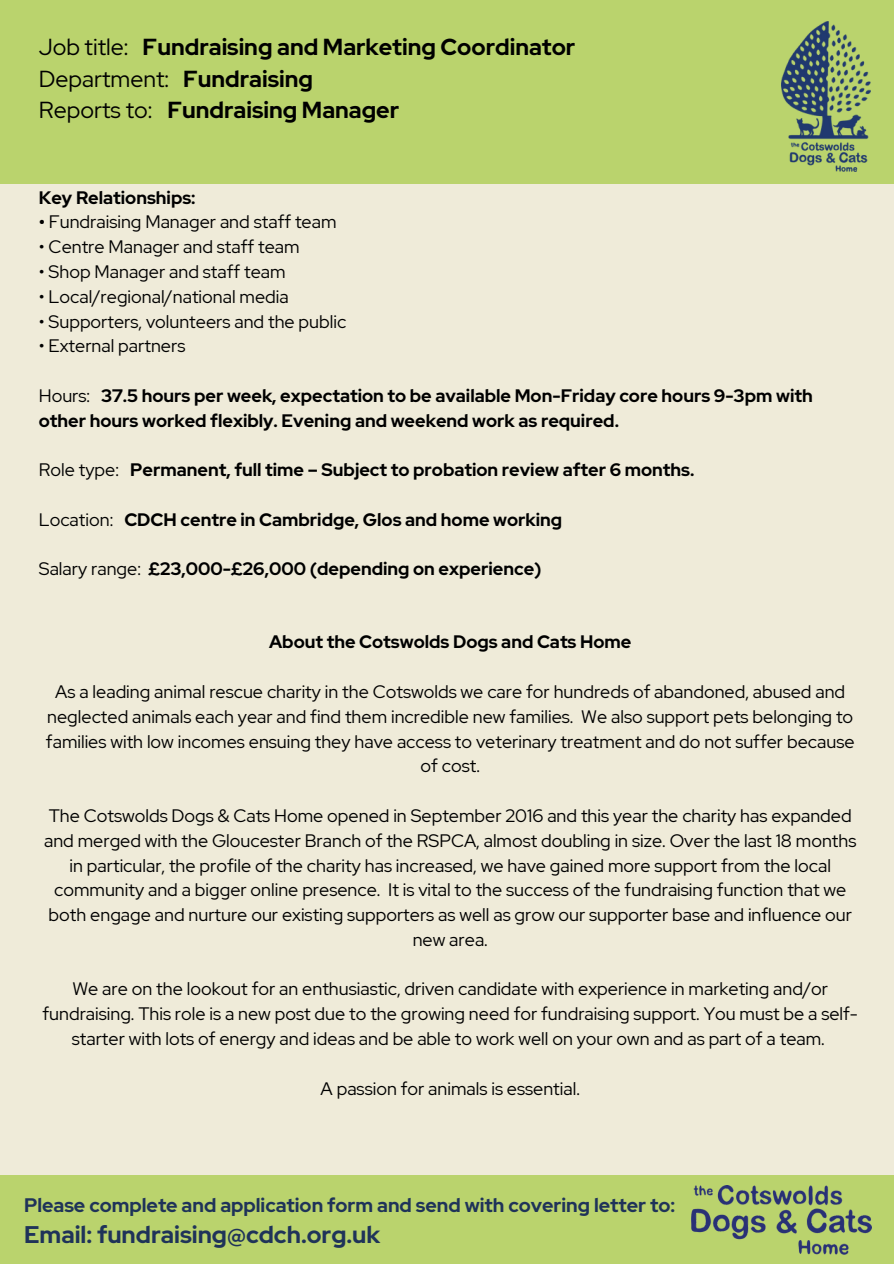
<style>
.page{position:relative;width:894px;height:1264px;background:#fff}
.page>*{position:absolute;margin:0;border:0;box-sizing:border-box;transform-origin:0 0}
.t1{font:700 24px "Red Hat Display";color:#1f3359}
.t2{font:700 23.1px "Red Hat Display";color:#000}
.t3{font:23.1px "Red Hat Display";color:#000}
.t4{font:700 19.5px "Red Hat Display";color:#1f3359}
.t5{font:18px/24.8px "Red Hat Display";color:#000;text-align:center}
.t6{font:700 18px/24.8px "Red Hat Display";color:#000}
.s1{font-weight:400}
.s2{font-weight:700}
</style>
<div class="page">
<div style="left:0;top:0;width:893px;height:1263px;background:#efebd9"></div>
<div style="left:0;top:1175px;width:893px;height:88px;background:#bad36d"></div>
<img style="left:691px;top:1185px;width:179px;height:69px">
<div style="left:0;top:0;width:893px;height:184px;background:#bad36d"></div>
<img style="left:781px;top:22px;width:89px;height:150px">
<p class="t2" style="left:39px;top:31px;width:538px"><span class="s1">Job title:</span> Fundraising and Marketing Coordinator</p>
<p class="t3" style="left:39px;top:63px;width:275px">Department: <span class="s2">Fundraising</span></p>
<p class="t2" style="left:39px;top:95px;width:362px"><span class="s1">Reports to:</span> Fundraising Manager</p>
<p class="t6" style="left:39px;top:185px;width:158px">Key Relationships:</p>
<p class="t5" style="left:39px;top:210px;width:299px"><span class="s2">•</span> Fundraising Manager and staff team</p>
<p class="t5" style="left:39px;top:234px;width:262px">• Centre Manager and staff team</p>
<p class="t5" style="left:39px;top:259px;width:248px">• Shop Manager and staff team</p>
<p class="t5" style="left:39px;top:284px;width:251px">• Local/regional/national media</p>
<p class="t5" style="left:39px;top:309px;width:309px">• Supporters, volunteers and the public</p>
<p class="t5" style="left:39px;top:333px;width:148px">• External partners</p>
<p class="t6" style="left:39px;top:383px;width:775px"><span class="s1">Hours:</span> 37.5 hours per week, expectation to be available Mon-Friday core hours 9-3pm with other hours worked flexibly. Evening and weekend work as required.</p>
<p class="t6" style="left:39px;top:457px;width:657px"><span class="s1">Role type:</span> Permanent, full time – Subject to probation review after 6 months.</p>
<p class="t6" style="left:39px;top:507px;width:525px"><span class="s1">Location:</span> CDCH centre in Cambridge, Glos and home working</p>
<p class="t6" style="left:39px;top:556px;width:504px"><span class="s1">Salary range:</span> £23,000-£26,000 (depending on experience)</p>
<p class="t6" style="left:269px;top:629px;width:364px">About the Cotswolds Dogs and Cats Home</p>
<p class="t5" style="left:46px;top:679px;width:809px">As a leading animal rescue charity in the Cotswolds we care for hundreds of abandoned, abused and neglected animals each year and find them incredible new families. We also support pets belonging to families with low incomes ensuing they have access to veterinary treatment and do not suffer because of cost.</p>
<p class="t5" style="left:44px;top:803px;width:813px">The Cotswolds Dogs &amp; Cats Home opened in September 2016 and this year the charity has expanded and merged with the Gloucester Branch of the RSPCA, almost doubling in size. Over the last 18 months in particular, the profile of the charity has increased, we have gained more support from the local community and a bigger online presence. It is vital to the success of the fundraising function that we both engage and nurture our existing supporters as well as grow our supporter base and influence our new area.</p>
<p class="t5" style="left:43px;top:976px;width:816px">We are on the lookout for an enthusiastic, driven candidate with experience in marketing and/or fundraising. This role is a new post due to the growing need for fundraising support. You must be a self&shy;starter with lots of energy and ideas and be able to work well on your own and as part of a team.</p>
<p class="t5" style="left:320px;top:1075px;width:261px">A passion for animals is essential.</p>
<p class="t4" style="left:24px;top:1191px;width:652px">Please complete and application form and send with covering letter to:</p>
<p class="t1" style="left:24px;top:1218px;width:357px">Email: fundraising@cdch.org.uk</p>
</div>
